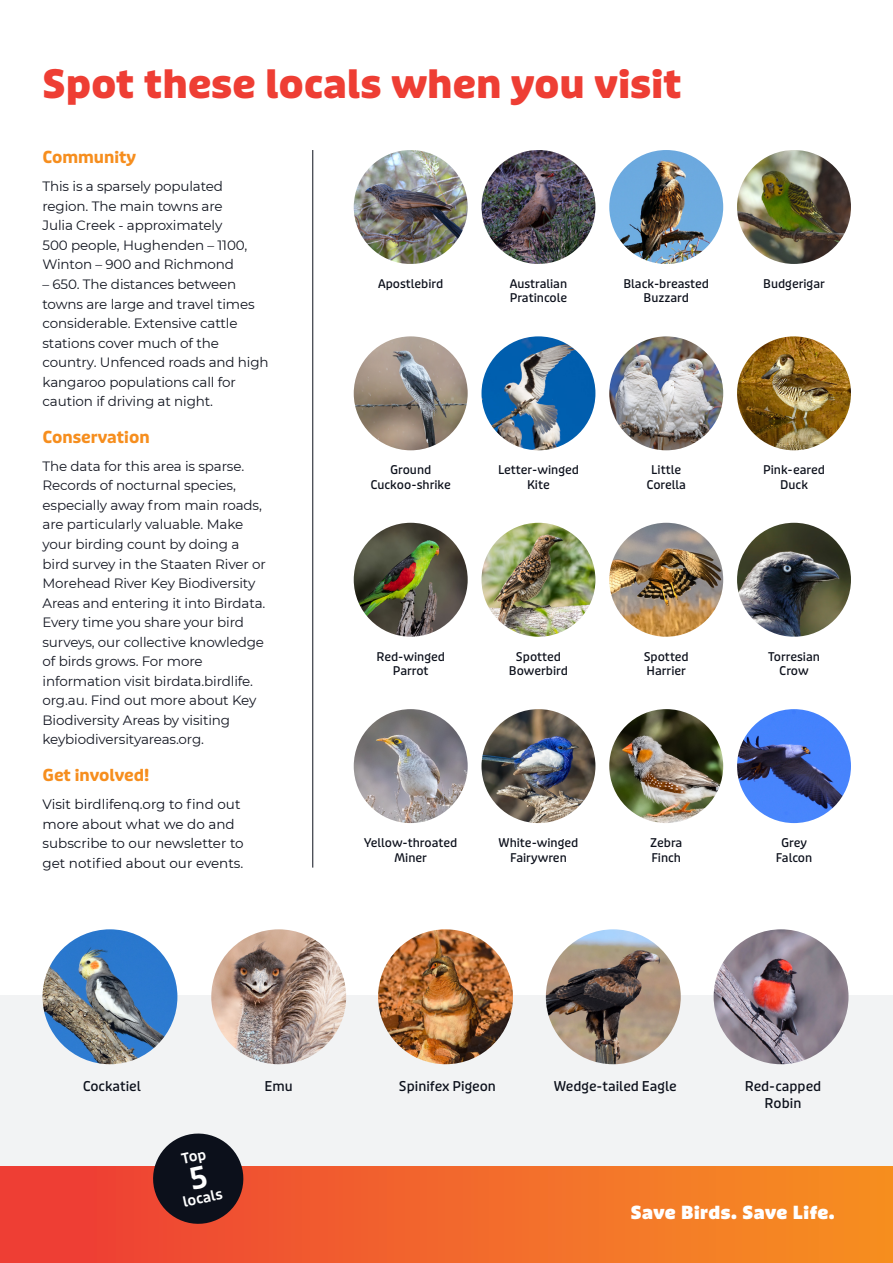
<style>
.page{position:relative;width:893px;height:1263px;background:#fff}
.page>*{position:absolute;margin:0;border:0;box-sizing:border-box;transform-origin:0 0}
.t1{font:800 39px "Puffin Display";letter-spacing:.01em;color:#ee3e34}
.t2{font:900 18px "Puffin Display";letter-spacing:.03em;color:#fff}
.t3{font:700 16.5px "Puffin Display";color:#f68e1e}
.t4{font:600 14.25px "Puffin Display";color:#fff}
.t5{font:13.5px/19.5px "Montserrat";letter-spacing:-.01em;color:#141722}
.t6{font:13.5px/19.5px "Montserrat";letter-spacing:-.01em;color:#11151f}
.t7{font:13.5px/19.5px "Montserrat";color:#0c101b}
.t8{font:500 13.5px/16.2px "Puffin Display";color:#0c101b;text-align:center}
.t9{font:500 12px/14.4px "Puffin Display";color:#0c101b;text-align:center}
</style>
<div class="page">
<div style="left:0;top:995px;width:893px;height:268px;background:#f2f3f4"></div>
<div style="left:0;top:1166px;width:893px;height:97px;background:linear-gradient(to right,#ed3a36,#f69121)"></div>
<img style="left:43px;top:929px;width:134px;height:135px;border-radius:67px">
<img style="left:211px;top:929px;width:135px;height:135px;border-radius:67px">
<img style="left:378px;top:929px;width:135px;height:135px;border-radius:67px">
<img style="left:546px;top:929px;width:135px;height:135px;border-radius:67px">
<img style="left:714px;top:929px;width:134px;height:135px;border-radius:67px">
<img style="left:354px;top:150px;width:114px;height:114px;border-radius:57px">
<img style="left:481px;top:150px;width:114px;height:114px;border-radius:57px">
<img style="left:609px;top:150px;width:114px;height:114px;border-radius:57px">
<img style="left:737px;top:150px;width:114px;height:114px;border-radius:57px">
<img style="left:354px;top:336px;width:114px;height:114px;border-radius:57px">
<img style="left:481px;top:336px;width:114px;height:114px;border-radius:57px">
<img style="left:609px;top:336px;width:114px;height:114px;border-radius:57px">
<img style="left:737px;top:336px;width:114px;height:114px;border-radius:57px">
<img style="left:354px;top:523px;width:114px;height:114px;border-radius:57px">
<img style="left:481px;top:523px;width:114px;height:114px;border-radius:57px">
<img style="left:609px;top:523px;width:114px;height:114px;border-radius:57px">
<img style="left:737px;top:523px;width:114px;height:114px;border-radius:57px">
<img style="left:354px;top:709px;width:114px;height:114px;border-radius:57px">
<img style="left:481px;top:709px;width:114px;height:114px;border-radius:57px">
<img style="left:609px;top:709px;width:114px;height:114px;border-radius:57px">
<img style="left:737px;top:709px;width:114px;height:114px;border-radius:57px">
<hr style="left:312px;top:150px;width:1px;height:717px;background:#0c101b">
<svg style="left:147px;top:1133px;width:103px;height:97px;background:#5e3c3d"></svg>
<p class="t1" style="left:43px;top:60px;width:640px">Spot these locals when you visit</p>
<p class="t3" style="left:43px;top:147px;width:95px">Community</p>
<p class="t6" style="left:43px;top:176px;width:206px">This is a sparsely populated region. The main towns are<br>Julia Creek - approximately<br>500 people, Hughenden – 1100,<br>Winton – 900 and Richmond</p>
<p class="t6" style="left:43px;top:274px;width:228px">– 650. The distances between towns are large and travel times considerable. Extensive cattle stations cover much of the country. Unfenced roads and high kangaroo populations call for caution if driving at night.</p>
<p class="t3" style="left:43px;top:427px;width:109px">Conservation</p>
<p class="t5" style="left:43px;top:456px;width:225px">The data for this area is sparse.<br>Records of nocturnal species, especially away from main roads, are particularly valuable. Make your birding count by doing a bird survey in the Staaten River or<br>Morehead River Key Biodiversity<br>Areas and entering it into Birdata.<br>Every time you share your bird surveys, our collective knowledge of birds grows. For more information visit birdata.birdlife. org.au. Find out more about Key<br>Biodiversity Areas by visiting keybiodiversityareas.org.</p>
<p class="t3" style="left:43px;top:765px;width:108px">Get involved!</p>
<p class="t7" style="left:43px;top:794px;width:203px">Visit birdlifenq.org to find out more about what we do and subscribe to our newsletter to get notified about our events.</p>
<p class="t9" style="left:378px;top:277px;width:67px">Apostlebird</p>
<p class="t9" style="left:510px;top:277px;width:59px;text-align:left">Australian<br>Pratincole</p>
<p class="t9" style="left:623px;top:277px;width:87px">Black-breasted<br>Buzzard</p>
<p class="t9" style="left:763px;top:277px;width:63px">Budgerigar</p>
<p class="t9" style="left:370px;top:463px;width:82px">Ground<br>Cuckoo-shrike</p>
<p class="t9" style="left:498px;top:463px;width:82px">Letter-winged<br>Kite</p>
<p class="t9" style="left:646px;top:463px;width:41px">Little<br>Corella</p>
<p class="t9" style="left:763px;top:463px;width:63px">Pink-eared<br>Duck</p>
<p class="t9" style="left:376px;top:649px;width:70px">Red-winged<br>Parrot</p>
<p class="t9" style="left:509px;top:649px;width:61px">Spotted<br>Bowerbird</p>
<p class="t9" style="left:644px;top:649px;width:47px;text-align:left">Spotted<br>Harrier</p>
<p class="t9" style="left:768px;top:649px;width:54px">Torresian<br>Crow</p>
<p class="t9" style="left:364px;top:836px;width:95px">Yellow-throated<br>Miner</p>
<p class="t9" style="left:499px;top:836px;width:81px">White-winged<br>Fairywren</p>
<p class="t9" style="left:650px;top:836px;width:34px;text-align:left">Zebra<br>Finch</p>
<p class="t9" style="left:776px;top:836px;width:38px">Grey<br>Falcon</p>
<p class="t8" style="left:83px;top:1079px;width:60px">Cockatiel</p>
<p class="t8" style="left:265px;top:1078px;width:30px">Emu</p>
<p class="t8" style="left:399px;top:1079px;width:99px">Spinifex Pigeon</p>
<p class="t8" style="left:554px;top:1079px;width:125px">Wedge-tailed Eagle</p>
<p class="t8" style="left:745px;top:1079px;width:78px">Red-capped<br>Robin</p>
<p class="t4" style="left:181px;top:1193px;width:41px;rotate:-12deg">locals</p>
<p class="t2" style="left:631px;top:1201px;width:205px">Save Birds. Save Life.</p>
</div>
